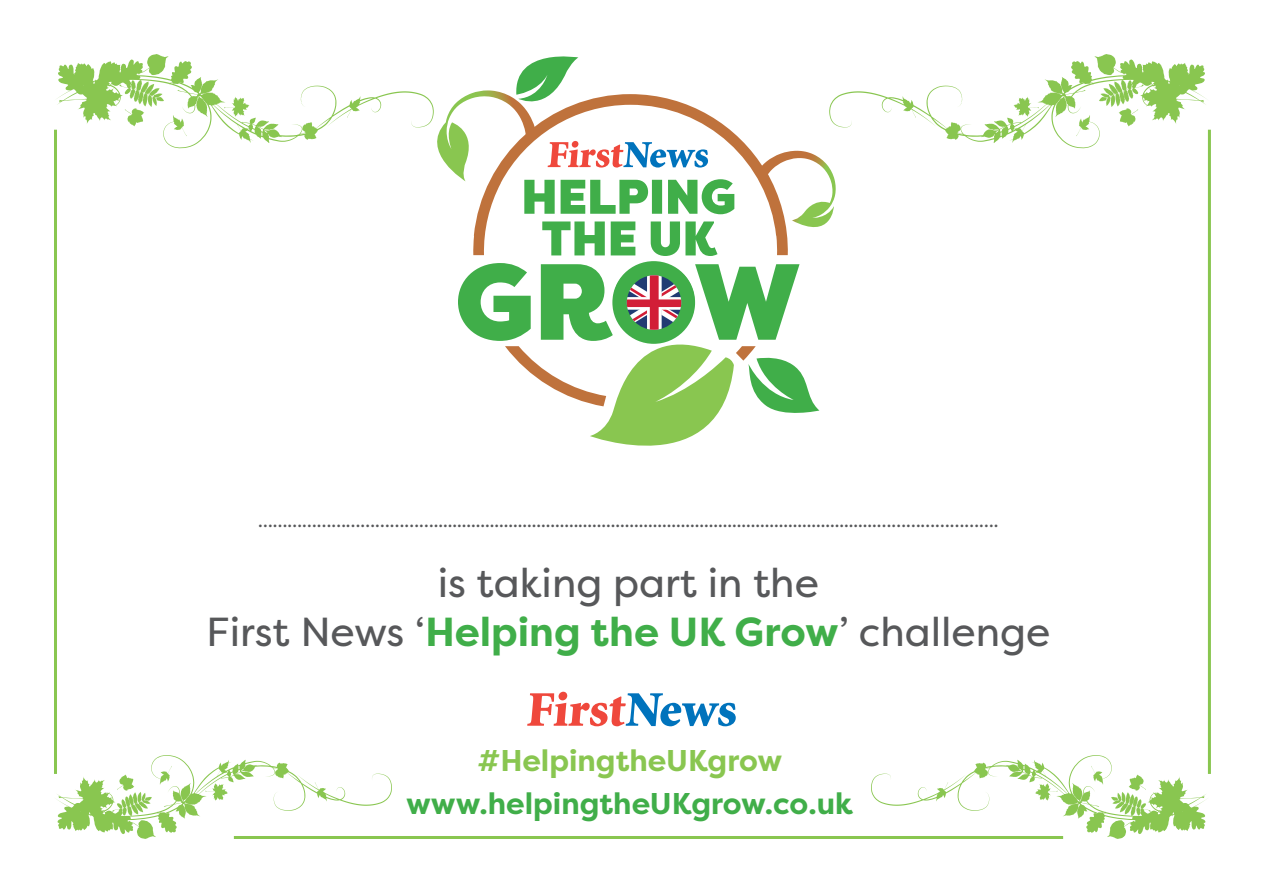
<style>
.page{position:relative;width:1263px;height:893px;background:#fff}
.page>*{position:absolute;margin:0;border:0;box-sizing:border-box;transform-origin:0 0}
.t1{font:40.5px/48.6px "Filson Pro";color:#57585a;text-align:center}
.t2{font:700 30px "Filson Pro";color:#40ae49}
.t3{font:700 30px "Filson Pro";color:#89c650}
.t4{font:18px "Filson Pro";color:#57585a}
.s1{font-weight:700;color:#40ae49}
</style>
<div class="page">
<svg style="left:473px;top:133px;width:315px;height:130px"></svg>
<svg style="left:458px;top:263px;width:361px;height:183px"></svg>
<svg style="left:542px;top:221px;width:175px;height:35px"></svg>
<svg style="left:54px;top:54px;width:680px;height:160px"></svg>
<svg style="left:56px;top:755px;width:336px;height:84px"></svg>
<svg style="left:871px;top:755px;width:337px;height:84px"></svg>
<svg style="left:761px;top:54px;width:448px;height:187px"></svg>
<hr style="left:1208px;top:130px;width:3px;height:644px;background:#89c650">
<hr style="left:54px;top:130px;width:3px;height:644px;background:#89c650">
<hr style="left:234px;top:836px;width:829px;height:3px;background:#89c650">
<svg style="left:527px;top:692px;width:209px;height:34px"></svg>
<p class="t4" style="left:258px;top:509px;width:742px">………………………………...............................................................................................…………………….</p>
<p class="t1" style="left:206px;top:558px;width:845px">is taking part in the<br>First News ‘<span class="s1">Helping the UK Grow</span>’ challenge</p>
<p class="t3" style="left:477px;top:742px;width:306px">#HelpingtheUKgrow</p>
<p class="t2" style="left:406px;top:785px;width:448px">www.helpingtheUKgrow.co.uk</p>
</div>
